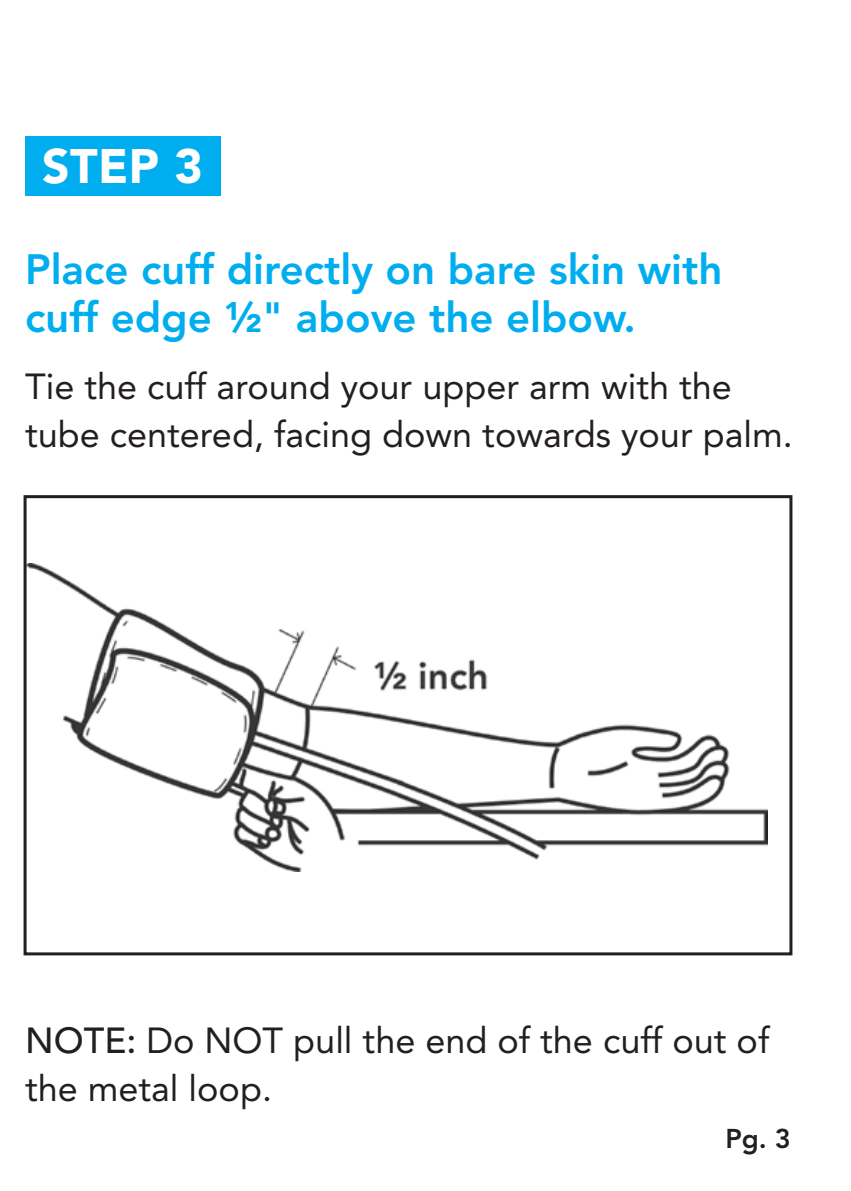
<style>
.page{position:relative;width:851px;height:1191px;background:#fff}
.page>*{position:absolute;margin:0;border:0;box-sizing:border-box;transform-origin:0 0}
.t1{font:900 48px "Avenir LT Std";color:#fff}
.t2{font:800 42px/48px "Avenir LT Std";color:#00aeef}
.t3{font:36px/48px "Avenir LT Std";color:#231f20}
.t4{font:800 27px "Avenir LT Std";color:#231f20}
.s1{font-weight:500}
</style>
<div class="page">
<div style="left:25px;top:136px;width:195px;height:59px;background:#00aeef"></div>
<img style="left:28px;top:563px;width:739px;height:308px">
<div style="left:24px;top:495px;width:768px;height:460px;border:3px solid #231f20"></div>
<h1 class="t1" style="left:42px;top:137px;width:162px">STEP 3</h1>
<p class="t2" style="left:25px;top:246px;width:699px">Place cuff directly on bare skin with cuff edge ½" above the elbow.</p>
<p class="t3" style="left:25px;top:363px;width:769px">Tie the cuff around your upper arm with the tube centered, facing down towards your palm.</p>
<p class="t3" style="left:25px;top:1017px;width:745px"><span class="s1">NOTE:</span> Do NOT pull the end of the cuff out of the metal loop.</p>
<p class="t4" style="left:725px;top:1122px;width:67px">Pg. 3</p>
</div>
